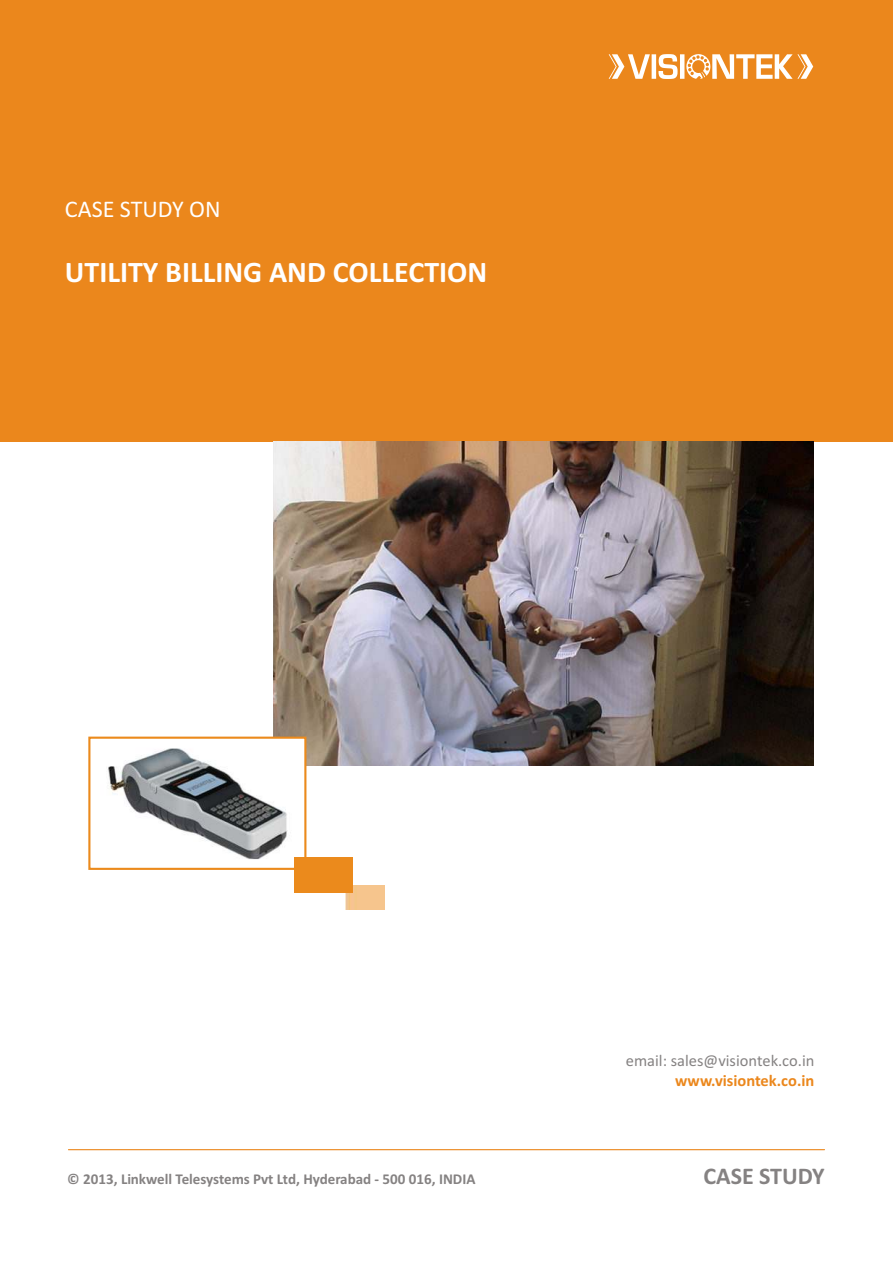
<style>
.page{position:relative;width:893px;height:1263px;background:#fff}
.page>*{position:absolute;margin:0;border:0;box-sizing:border-box;transform-origin:0 0}
.t1{font:700 30px "Calibri";color:#fff}
.t2{font:24px "Calibri";color:#fff}
.t3{font:700 24px "Calibri";color:#858282}
.t4{font:16.5px "Calibri";color:#858282}
.t5{font:700 16.5px "Calibri";color:#eb871c}
.t6{font:700 15px "Calibri";color:#858282}
</style>
<div class="page">
<div style="left:0;top:0;width:893px;height:441px;background:#eb871c"></div>
<hr style="left:68px;top:1149px;width:756px;height:1px;background:#eb871c">
<svg style="left:609px;top:54px;width:204px;height:25px"></svg>
<img style="left:273px;top:441px;width:540px;height:324px">
<img style="left:108px;top:740px;width:195px;height:120px">
<div style="left:88px;top:737px;width:218px;height:133px;border:2px solid #eb8a1c"></div>
<img style="left:345px;top:885px;width:40px;height:24px">
<div style="left:294px;top:857px;width:59px;height:36px;background:#eb8a1c"></div>
<h2 class="t2" style="left:65px;top:199px;width:157px">CASE STUDY ON</h2>
<h1 class="t1" style="left:65px;top:259px;width:424px">UTILITY BILLING AND COLLECTION</h1>
<p class="t4" style="left:626px;top:1054px;width:190px">email: sales@visiontek.co.in</p>
<p class="t5" style="left:675px;top:1074px;width:141px">www.visiontek.co.in</p>
<p class="t6" style="left:67px;top:1172px;width:410px">© 2013, Linkwell Telesystems Pvt Ltd, Hyderabad - 500 016, INDIA</p>
<h2 class="t3" style="left:703px;top:1166px;width:123px">CASE STUDY</h2>
</div>
